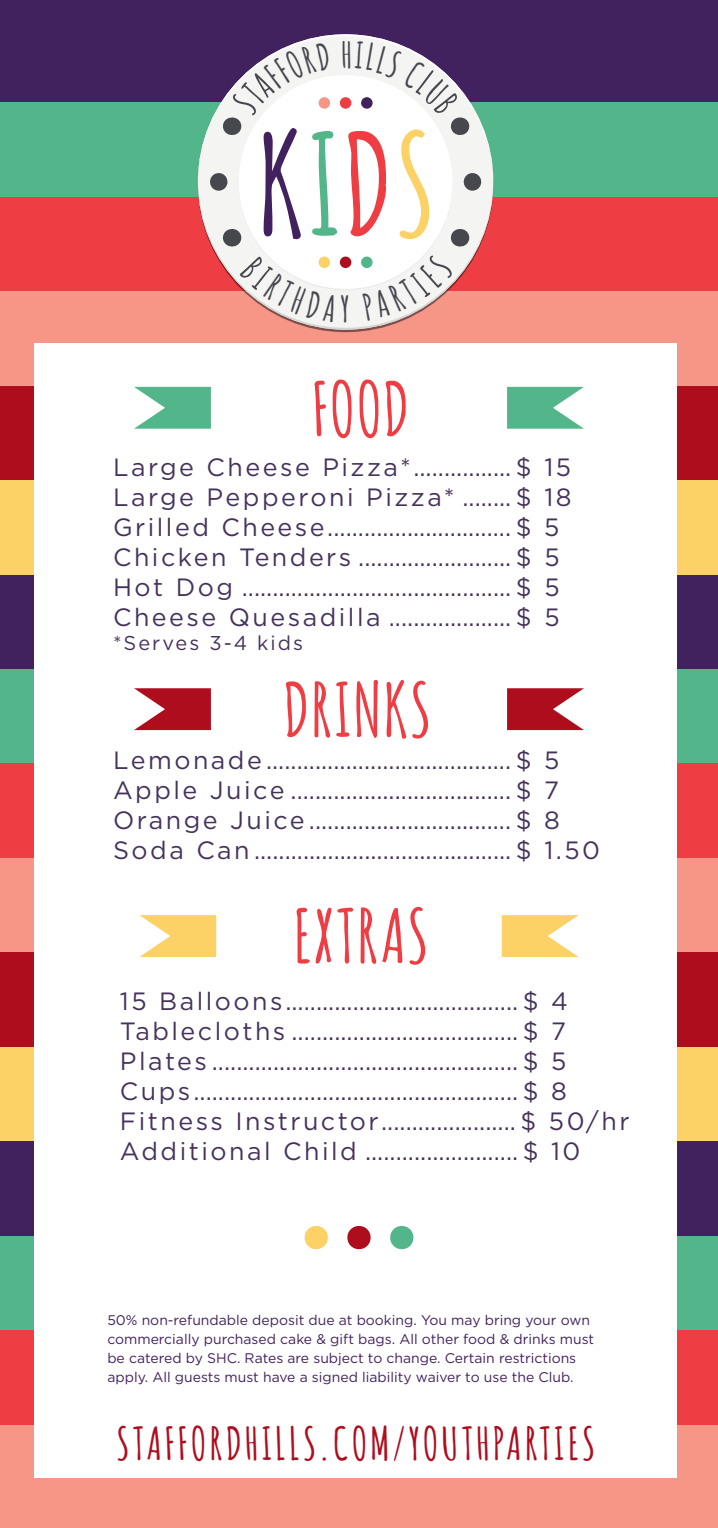
<style>
.page{position:relative;width:718px;height:1528px;background:#fff}
.page>*{position:absolute;margin:0;border:0;box-sizing:border-box;transform-origin:0 0}
.t1{font:700 138.5px "Amatic";color:#42215f}
.t2{font:700 73.25px "Amatic";letter-spacing:.05em;color:#ee3d43}
.t3{font:700 44.75px "Amatic";letter-spacing:.1em;color:#ae0d1d}
.t4{font:25px/30px "Gotham HTF";letter-spacing:.1em;color:#45325b}
.t5{font:20px "Gotham HTF";letter-spacing:.1em;color:#45325b}
.t6{font:14px/19px "Gotham HTF";color:#42215f}
.s1{color:#53b68a}
.s2{color:#ee3d43}
.s3{color:#fcd166}
</style>
<div class="page">
<div style="left:0;top:0;width:718px;height:102px;background:#42215f"></div>
<div style="left:0;top:102px;width:718px;height:95px;background:#53b68a"></div>
<div style="left:0;top:197px;width:718px;height:94px;background:#ee3d43"></div>
<div style="left:0;top:291px;width:718px;height:95px;background:#f59687"></div>
<div style="left:0;top:386px;width:718px;height:94px;background:#ae0d1d"></div>
<div style="left:0;top:480px;width:718px;height:95px;background:#fcd166"></div>
<div style="left:0;top:575px;width:718px;height:94px;background:#42215f"></div>
<div style="left:0;top:669px;width:718px;height:95px;background:#53b68a"></div>
<div style="left:0;top:764px;width:718px;height:94px;background:#ee3d43"></div>
<div style="left:0;top:858px;width:718px;height:94px;background:#f59687"></div>
<div style="left:0;top:952px;width:718px;height:95px;background:#ae0d1d"></div>
<div style="left:0;top:1047px;width:718px;height:94px;background:#fcd166"></div>
<div style="left:0;top:1141px;width:718px;height:95px;background:#42215f"></div>
<div style="left:0;top:1236px;width:718px;height:94px;background:#53b68a"></div>
<div style="left:0;top:1330px;width:718px;height:95px;background:#ee3d43"></div>
<div style="left:0;top:1425px;width:718px;height:103px;background:#f59687"></div>
<div style="left:34px;top:343px;width:642px;height:1134px;background:#fff"></div>
<svg style="left:501px;top:915px;width:77px;height:42px"></svg>
<svg style="left:139px;top:915px;width:77px;height:42px"></svg>
<svg style="left:507px;top:688px;width:77px;height:42px"></svg>
<svg style="left:134px;top:688px;width:77px;height:42px"></svg>
<svg style="left:507px;top:387px;width:77px;height:42px"></svg>
<svg style="left:134px;top:387px;width:77px;height:42px"></svg>
<svg style="left:198px;top:183px;width:295px;height:147px"></svg>
<svg style="left:198px;top:34px;width:295px;height:149px"></svg>
<svg style="left:231px;top:229px;width:1px;height:17px"></svg>
<svg style="left:459px;top:229px;width:1px;height:17px"></svg>
<div style="left:340px;top:256px;width:11px;height:12px;background:#ae0d1d;border-radius:50%"></div>
<svg style="left:340px;top:97px;width:11px;height:12px"></svg>
<div style="left:347px;top:1226px;width:23px;height:23px;background:#ae0d1d;border-radius:11px"></div>
<div style="left:304px;top:1226px;width:24px;height:23px;background:#fcd166;border-radius:11px"></div>
<div style="left:390px;top:1226px;width:23px;height:23px;background:#53b68a;border-radius:11px"></div>
<svg style="left:239px;top:256px;width:109px;height:67px;background:#f3e4e1"></svg>
<svg style="left:362px;top:254px;width:92px;height:67px;background:#f0e4e1"></svg>
<svg style="left:201px;top:42px;width:129px;height:157px"></svg>
<svg style="left:342px;top:41px;width:148px;height:158px;background:#dad7de"></svg>
<h1 class="t1" style="left:259px;top:86px;width:175px">K<span class="s1">I</span><span class="s2">D</span><span class="s3">S</span></h1>
<h2 class="t2" style="left:313px;top:357px;width:96px">FOOD</h2>
<p class="t4" style="left:113px;top:451px;width:460px">Large Cheese Pizza*................$ 15<br>Large Pepperoni Pizza* ........$ 18<br>Grilled Cheese.............................. $ 5<br>Chicken Tenders ......................... $ 5<br>Hot Dog ............................................ $ 5<br>Cheese Quesadilla .................... $ 5</p>
<p class="t5" style="left:113px;top:631px;width:191px">*Serves 3-4 kids</p>
<h2 class="t2" style="left:284px;top:657px;width:146px">DRINKS</h2>
<p class="t4" style="left:113px;top:744px;width:488px">Lemonade ........................................ $ 5<br>Apple Juice .................................... $ 7<br>Orange Juice ................................. $ 8<br>Soda Can .......................................... $ 1.50</p>
<h2 class="t2" style="left:294px;top:883px;width:134px">EXTRAS</h2>
<p class="t4" style="left:120px;top:985px;width:511px">15 Balloons...................................... $ 4<br>Tablecloths ..................................... $ 7<br>Plates .................................................. $ 5<br>Cups..................................................... $ 8<br>Fitness Instructor...................... $ 50/hr Additional Child ......................... $ 10</p>
<p class="t6" style="left:107px;top:1310px;width:488px">50% non-refundable deposit due at booking. You may bring your own commercially purchased cake &amp; gift bags. All other food &amp; drinks must be catered by SHC. Rates are subject to change. Certain restrictions apply. All guests must have a signed liability waiver to use the Club.</p>
<h3 class="t3" style="left:117px;top:1411px;width:478px">STAFFORDHILLS.COM/YOUTHPARTIES</h3>
</div>
